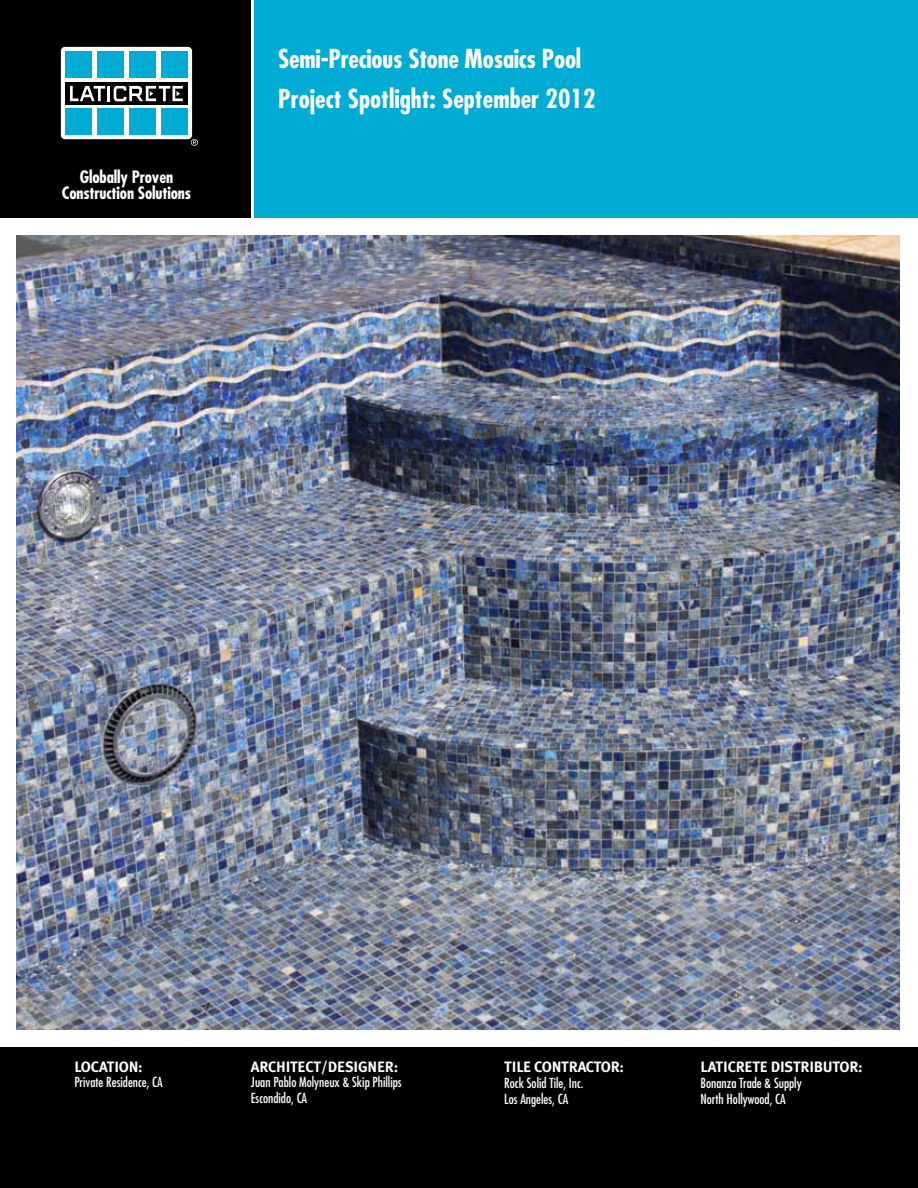
<style>
.page{position:relative;width:918px;height:1188px;background:#fff}
.page>*{position:absolute;margin:0;border:0;box-sizing:border-box;transform-origin:0 0}
.t1{font:700 condensed 25.5px/40.8px "Futura";color:#fff}
.t2{font:700 condensed 16.8px/16px "Futura";letter-spacing:-.01em;color:#fff;text-align:center}
.t3{font:700 15px "Meta Plus";letter-spacing:-.015em;color:#fff}
.t4{font:condensed 13.5px/16.4px "Futura";color:#fff}
</style>
<div class="page">
<div style="left:0;top:0;width:250px;height:217px;background:#000"></div>
<div style="left:254px;top:0;width:664px;height:217px;background:#00acd4"></div>
<div style="left:0;top:1048px;width:918px;height:140px;background:#000"></div>
<img style="left:17px;top:236px;width:882px;height:793px">
<div style="left:60px;top:46px;width:133px;height:94px;background:#fff;border-radius:5px"></div>
<div style="left:60px;top:46px;width:133px;height:94px;border:1px solid #000;border-radius:5px"></div>
<div style="left:65px;top:108px;width:27px;height:27px;background:#00acd4"></div>
<div style="left:97px;top:108px;width:27px;height:27px;background:#00acd4"></div>
<div style="left:129px;top:108px;width:27px;height:27px;background:#00acd4"></div>
<div style="left:161px;top:108px;width:27px;height:27px;background:#00acd4"></div>
<svg style="left:65px;top:82px;width:123px;height:22px"></svg>
<hr style="left:107px;top:86px;width:3px;height:15px;background:#fff">
<svg style="left:70px;top:86px;width:35px;height:15px"></svg>
<svg style="left:114px;top:86px;width:69px;height:15px"></svg>
<div style="left:65px;top:51px;width:27px;height:27px;background:#00acd4"></div>
<div style="left:97px;top:51px;width:27px;height:27px;background:#00acd4"></div>
<div style="left:129px;top:51px;width:27px;height:27px;background:#00acd4"></div>
<div style="left:161px;top:51px;width:27px;height:27px;background:#00acd4"></div>
<svg style="left:191px;top:139px;width:7px;height:7px"></svg>
<p class="t2" style="left:62px;top:169px;width:131px">Globally Proven<br>Construction Solutions</p>
<h1 class="t1" style="left:278px;top:38px;width:319px">Semi-Precious Stone Mosaics Pool<br>Project Spotlight: September 2012</h1>
<p class="t3" style="left:74px;top:1058px;width:70px">LOCATION:</p>
<p class="t4" style="left:74px;top:1074px;width:90px">Private Residence, CA</p>
<p class="t3" style="left:251px;top:1058px;width:149px">ARCHITECT/DESIGNER:</p>
<p class="t4" style="left:251px;top:1074px;width:152px">Juan Pablo Molyneux &amp; Skip Phillips<br>Escondido, CA</p>
<p class="t3" style="left:504px;top:1059px;width:121px">TILE CONTRACTOR:</p>
<p class="t4" style="left:504px;top:1074px;width:81px">Rock Solid Tile, Inc.<br>Los Angeles, CA</p>
<p class="t3" style="left:700px;top:1059px;width:16px">LATIC</p>
<p class="t3" style="left:736px;top:1059px;width:129px">RETE DISTRIBUTOR:</p>
<p class="t4" style="left:700px;top:1074px;width:103px">Bonanza Trade &amp; Supply<br>North Hollywood, CA</p>
</div>
